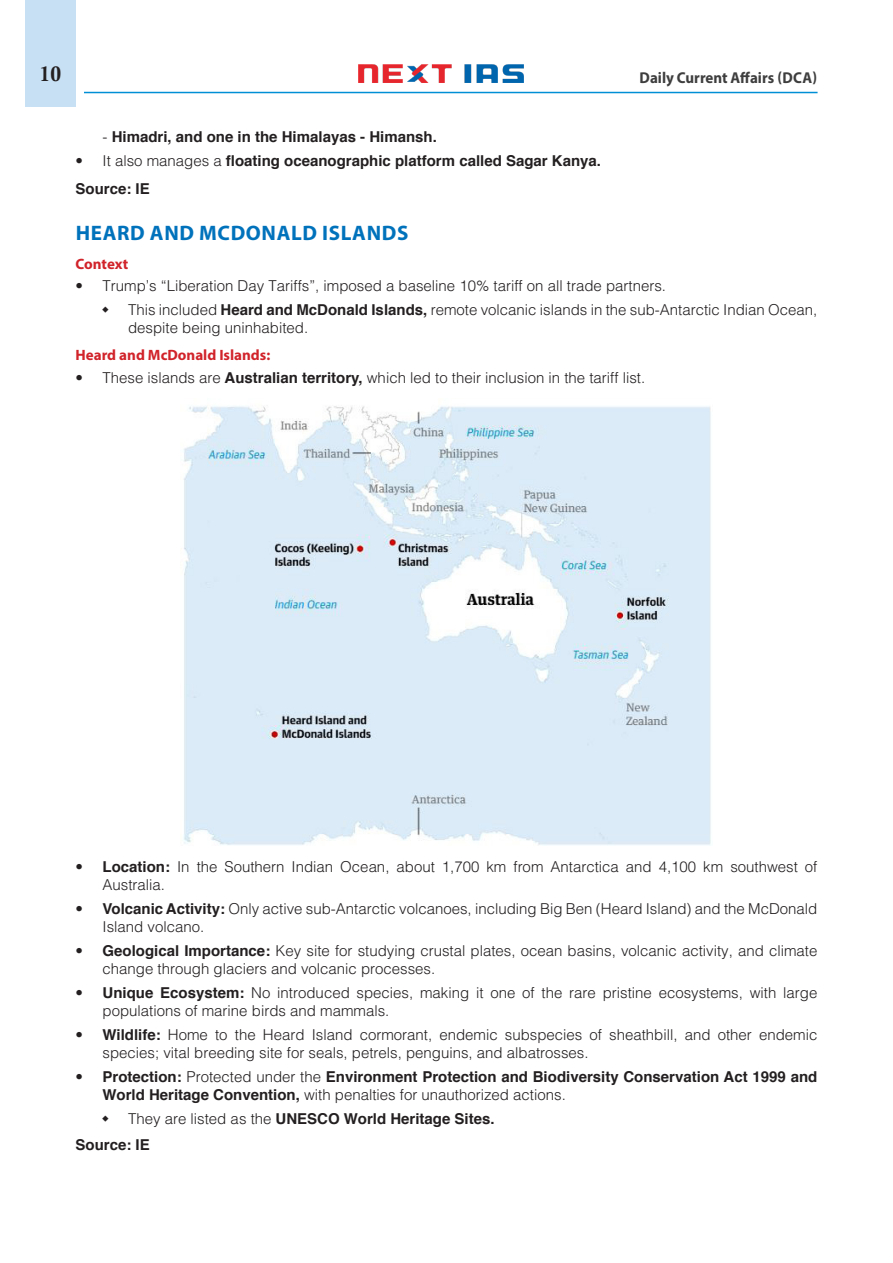
<style>
.page{position:relative;width:893px;height:1263px;background:#fff}
.page>*{position:absolute;margin:0;border:0;box-sizing:border-box;transform-origin:0 0}
.H-1{font:700 21px "Myriad Pro";letter-spacing:.03em;color:#0072bc}
.t1{font:21px "Calis MT Bol";color:#231f20}
.t2{font:700 15.75px "Myriad Pro";color:#3e3e3f;scale:.95 1}
.t3{font:300 15px/18px "Helvetica";color:#231f20}
.body{font:700 15px/18px "Helvetica";color:#231f20}
.H-2{font:700 15px "Myriad Pro";color:#d1232a}
.s1{font-weight:300}
.s2{font-weight:700}
</style>
<div class="page">
<div style="left:25px;top:0;width:51px;height:107px;background:#c7e0f3"></div>
<img style="left:359px;top:64px;width:165px;height:19px">
<hr style="left:84px;top:92px;width:733px;height:1px;background:#008fd5">
<img style="left:183px;top:406px;width:528px;height:439px">
<h1 class="t1" style="left:40px;top:62px;width:23px">10</h1>
<p class="t2" style="left:640px;top:67px;width:188px">Daily Current Affairs (DCA)</p>
<p class="body" style="left:103px;top:128px;width:336px"><span class="s1">-</span> Himadri, and one in the Himalayas - Himansh.</p>
<p class="body" style="left:76px;top:152px;width:527px"><span class="s1">• It also manages a</span> floating oceanographic platform called Sagar Kanya.</p>
<p class="body" style="left:76px;top:180px;width:76px">Source: IE</p>
<p class="H-1" style="left:76px;top:220px;width:334px">HEARD AND MCDONALD ISLANDS</p>
<p class="H-2" style="left:76px;top:254px;width:54px">Context</p>
<p class="t3" style="left:76px;top:277px;width:592px">• Trump’s “Liberation Day Tariffs”, imposed a baseline 10% tariff on all trade partners.</p>
<p class="t3" style="left:128px;top:301px;width:691px">This included <span class="s2">Heard and McDonald Islands,</span> remote volcanic islands in the sub-Antarctic Indian Ocean, despite being uninhabited.</p>
<p class="H-2" style="left:76px;top:345px;width:196px">Heard and McDonald Islands:</p>
<p class="t3" style="left:76px;top:368px;width:571px">• These islands are <span class="s2">Australian territory,</span> which led to their inclusion in the tariff list.</p>
<p class="t3" style="left:103px;top:857px;width:716px;text-indent:-27px">• <span class="s2">Location:</span> In the Southern Indian Ocean, about 1,700 km from Antarctica and 4,100 km southwest of<br>Australia.</p>
<p class="t3" style="left:103px;top:899px;width:716px;text-indent:-27px">• <span class="s2">Volcanic Activity:</span> Only active sub-Antarctic volcanoes, including Big Ben (Heard Island) and the McDonald<br>Island volcano.</p>
<p class="t3" style="left:103px;top:941px;width:716px;text-indent:-27px">• <span class="s2">Geological Importance:</span> Key site for studying crustal plates, ocean basins, volcanic activity, and climate change through glaciers and volcanic processes.</p>
<p class="t3" style="left:103px;top:983px;width:716px;text-indent:-27px">• <span class="s2">Unique Ecosystem:</span> No introduced species, making it one of the rare pristine ecosystems, with large populations of marine birds and mammals.</p>
<p class="t3" style="left:103px;top:1025px;width:716px;text-indent:-27px">• <span class="s2">Wildlife:</span> Home to the Heard Island cormorant, endemic subspecies of sheathbill, and other endemic species; vital breeding site for seals, petrels, penguins, and albatrosses.</p>
<p class="body" style="left:103px;top:1068px;width:716px;text-indent:-27px"><span class="s1">•</span> Protection: <span class="s1">Protected under the</span> Environment Protection and Biodiversity Conservation Act 1999 and<br>World Heritage Convention, <span class="s1">with penalties for unauthorized actions.</span></p>
<p class="body" style="left:128px;top:1110px;width:368px"><span class="s1">They are listed as the</span> UNESCO World Heritage Sites.</p>
<p class="body" style="left:76px;top:1136px;width:76px">Source: IE</p>
</div>
